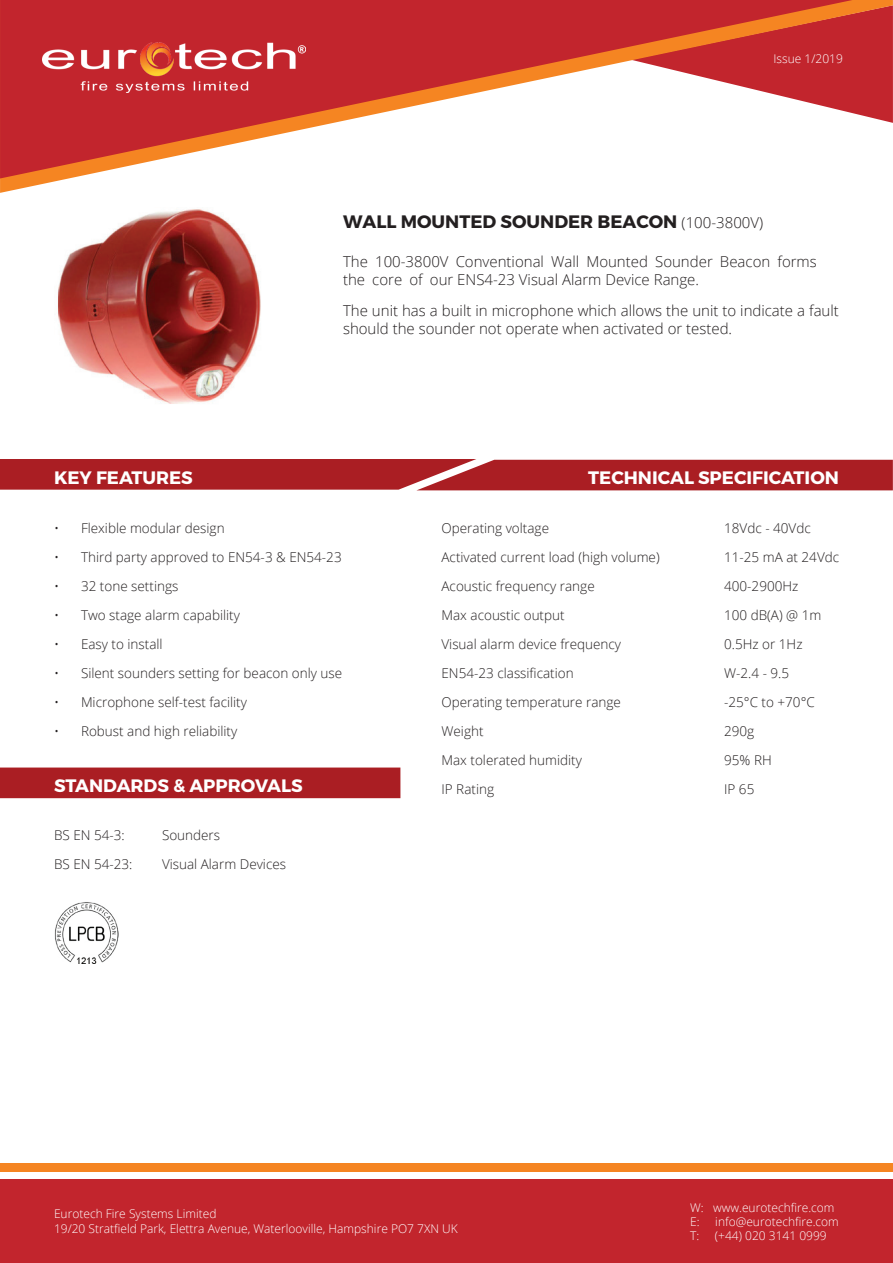
<style>
.page{position:relative;width:893px;height:1263px;background:#fff}
.page>*{position:absolute;margin:0;border:0;box-sizing:border-box;transform-origin:0 0}
.t1{font:700 18px "Montserrat";color:#fff}
.t2{font:700 18px "Montserrat";color:#231f20}
.t3{font:300 15px/18px "Open Sans";color:#231f20}
.t4{font:300 13.5px/29px "Open Sans";color:#231f20}
.t5{font:300 12px/14.4px "Open Sans";color:#fff}
.s1{font-family:"Open Sans";font-weight:300;font-size:15px}
</style>
<div class="page">
<div style="left:0;top:1180px;width:893px;height:83px;background:#c2252d"></div>
<div style="left:0;top:1164px;width:893px;height:8px;background:#f58522"></div>
<svg style="left:0;top:0;width:893px;height:193px"></svg>
<svg style="left:0;top:0;width:852px;height:178px;fill:#c2252d"></svg>
<img style="left:43px;top:43px;width:262px;height:49px">
<div style="left:0;top:767px;width:400px;height:31px;background:#aa1e23"></div>
<div style="left:0;top:459px;width:893px;height:31px;background:#aa1e23"></div>
<img style="left:54px;top:902px;width:65px;height:62px">
<img style="left:58px;top:209px;width:203px;height:195px">
<p class="t5" style="left:774px;top:51px;width:71px">Issue 1/2019</p>
<h1 class="t1" style="left:54px;top:466px;width:140px">KEY FEATURES</h1>
<h1 class="t2" style="left:343px;top:210px;width:422px">WALL MOUNTED SOUNDER BEACON <span class="s1">(100-3800V)</span></h1>
<p class="t3" style="left:343px;top:252px;width:475px">The 100-3800V Conventional Wall Mounted Sounder Beacon forms the core of our ENS4-23 Visual Alarm Device Range.</p>
<p class="t3" style="left:343px;top:301px;width:497px">The unit has a built in microphone which allows the unit to indicate a fault should the sounder not operate when activated or tested.</p>
<h1 class="t1" style="left:588px;top:466px;width:252px">TECHNICAL SPECIFICATION</h1>
<p class="t4" style="left:54px;top:513px;width:172px">• Flexible modular design</p>
<p class="t4" style="left:54px;top:542px;width:289px">• Third party approved to EN54-3 &amp; EN54-23</p>
<p class="t4" style="left:54px;top:571px;width:126px">• 32 tone settings</p>
<p class="t4" style="left:54px;top:600px;width:187px">• Two stage alarm capability</p>
<p class="t4" style="left:54px;top:629px;width:110px">• Easy to install</p>
<p class="t4" style="left:54px;top:658px;width:290px">• Silent sounders setting for beacon only use</p>
<p class="t4" style="left:54px;top:687px;width:194px">• Microphone self-test facility</p>
<p class="t4" style="left:54px;top:716px;width:185px">• Robust and high reliability</p>
<h1 class="t1" style="left:54px;top:775px;width:250px">STANDARDS &amp; APPROVALS</h1>
<p class="t4" style="left:54px;top:821px;width:72px">BS EN 54-3:</p>
<p class="t4" style="left:162px;top:821px;width:60px">Sounders</p>
<p class="t4" style="left:54px;top:850px;width:80px">BS EN 54-23:</p>
<p class="t4" style="left:162px;top:850px;width:126px">Visual Alarm Devices</p>
<p class="t4" style="left:441px;top:513px;width:220px">Operating voltage<br>Activated current load (high volume)<br>Acoustic frequency range<br>Max acoustic output<br>Visual alarm device frequency<br>EN54-23 classification<br>Operating temperature range<br>Weight<br>Max tolerated humidity<br>IP Rating</p>
<p class="t4" style="left:724px;top:513px;width:117px">18Vdc - 40Vdc<br>11-25 mA at 24Vdc<br>400-2900Hz<br>100 dB(A) @ 1m<br>0.5Hz or 1Hz<br>W-2.4 - 9.5<br>-25°C to +70°C<br>290g<br>95% RH<br>IP 65</p>
<p class="t5" style="left:54px;top:1206px;width:405px">Eurotech Fire Systems Limited<br>19/20 Stratfield Park, Elettra Avenue, Waterlooville, Hampshire PO7 7XN UK</p>
<p class="t5" style="left:690px;top:1199px;width:146px">W: www.eurotechfire.com<br>E:</p>
<p class="t5" style="left:715px;top:1214px;width:125px">info@eurotechfire.com</p>
<p class="t5" style="left:690px;top:1228px;width:11px">T:</p>
<p class="t5" style="left:715px;top:1228px;width:113px">(+44) 020 3141 0999</p>
</div>
